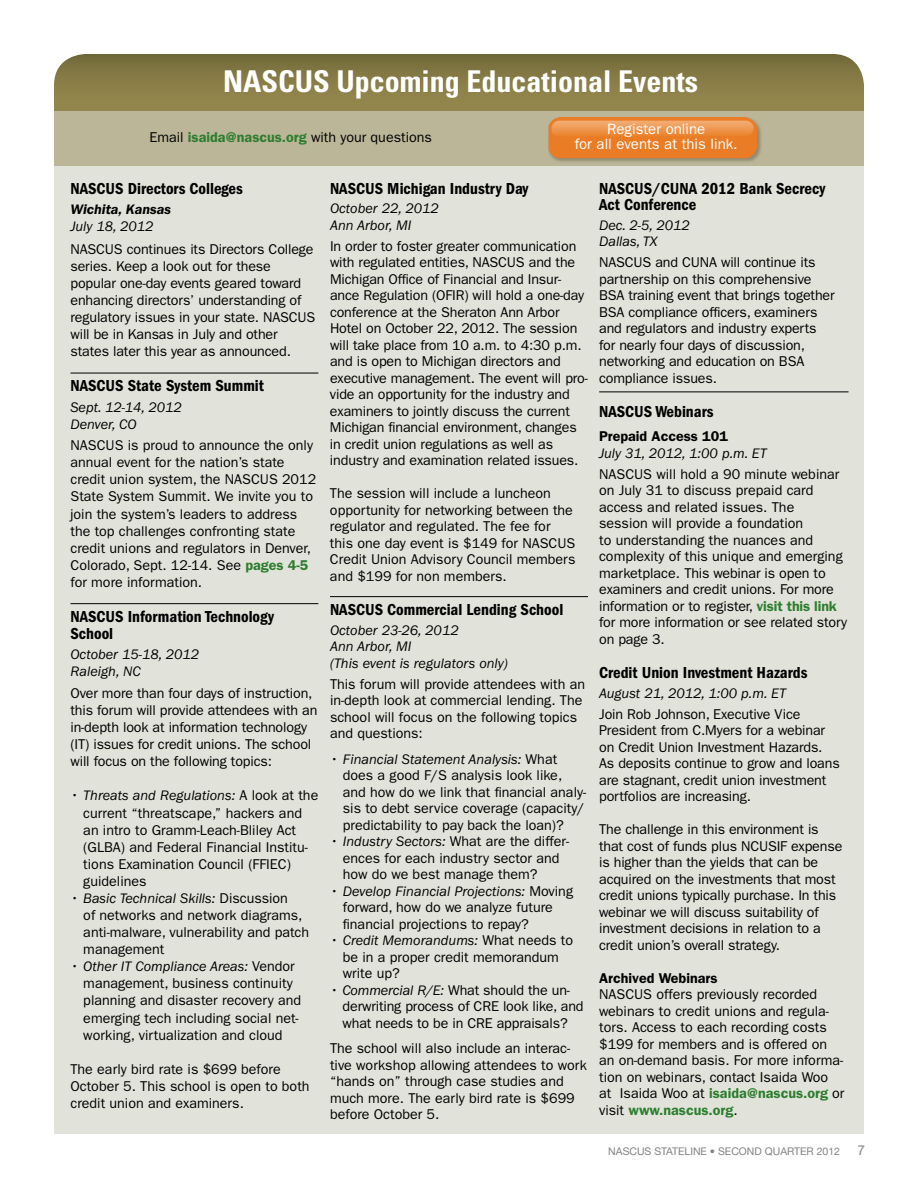
<style>
.page{position:relative;width:918px;height:1188px;background:#fff}
.page>*{position:absolute;margin:0;border:0;box-sizing:border-box;transform-origin:0 0}
.t1{font:700 condensed 30px "Univers";color:#fff}
.t2{font:600 condensed 16.5px/17.1px "Franklin Gothic";color:#000}
.t3{font:15px/15px "Franklin Gothic";color:#fff;text-align:center}
.t4{font:14.25px/16.5px "Franklin Gothic";color:#000}
.t5{font:italic 14.25px/16.5px "Franklin Gothic";color:#000}
.t6{font:600 14.25px "Franklin Gothic";color:#000}
.t7{font:italic 600 14.25px "Franklin Gothic";color:#000}
.t8{font:13.5px "Helvetica Neue";color:#808285}
.t9{font:10.5px "Helvetica Neue";color:#808285}
.s1{font-weight:600;color:#2d7d2f}
.s2{font-style:italic}
</style>
<div class="page">
<div style="left:54px;top:93px;width:810px;height:1041px;background:#e1e3da"></div>
<div style="left:54px;top:101px;width:810px;height:65px;background:#bbb698"></div>
<hr style="left:70px;top:373px;width:248px;height:1px;background:#000">
<hr style="left:70px;top:603px;width:248px;height:1px;background:#000">
<svg style="left:54px;top:54px;width:810px;height:57px;background:#877c47"></svg>
<div style="left:548px;top:116px;width:215px;height:47px;background:#000;opacity:.24"></div>
<svg style="left:548px;top:117px;width:209px;height:41px;background:#e98736"></svg>
<hr style="left:330px;top:596px;width:258px;height:1px;background:#000">
<hr style="left:599px;top:392px;width:250px;height:1px;background:#000">
<h1 class="t1" style="left:223px;top:63px;width:477px">NASCUS Upcoming Educational Events</h1>
<p class="t3" style="left:575px;top:122px;width:165px">Register online<br>for all events at this link.</p>
<p class="t4" style="left:149px;top:129px;width:284px">Email <span class="s1">isaida@nascus.org</span> with your questions</p>
<p class="t2" style="left:330px;top:180px;width:200px">NASCUS Michigan Industry Day</p>
<p class="t5" style="left:330px;top:200px;width:110px">October 22, 2012<br>Ann Arbor, MI</p>
<p class="t4" style="left:330px;top:238px;width:259px">In order to foster greater communication with regulated entities, NASCUS and the Michigan Office of Financial and Insur&shy;ance Regulation (OFIR) will hold a one-day conference at the Sheraton Ann Arbor Hotel on October 22, 2012. The session will take place from 10 a.m. to 4:30 p.m. and is open to Michigan directors and executive management. The event will pro&shy;vide an opportunity for the industry and examiners to jointly discuss the current Michigan financial environment, changes in credit union regulations as well as industry and examination related issues.</p>
<p class="t4" style="left:330px;top:485px;width:247px">The session will include a luncheon opportunity for networking between the regulator and regulated. The fee for this one day event is $149 for NASCUS Credit Union Advisory Council members and $199 for non members.</p>
<p class="t2" style="left:330px;top:601px;width:235px">NASCUS Commercial Lending School</p>
<p class="t5" style="left:330px;top:622px;width:179px">October 23-26, 2012<br>Ann Arbor, MI<br>(This event is regulators only)</p>
<p class="t4" style="left:330px;top:676px;width:257px">This forum will provide attendees with an in-depth look at commercial lending. The school will focus on the following topics and questions:</p>
<p class="t4" style="left:343px;top:751px;width:245px;text-indent:-13px">• <span class="s2">Financial Statement Analysis:</span> What does a good F/S analysis look like, and how do we link that financial analy&shy;sis to debt service coverage (capacity/ predictability to pay back the loan)?</p>
<p class="t4" style="left:343px;top:833px;width:228px;text-indent:-13px">• <span class="s2">Industry Sectors:</span> What are the differ&shy;ences for each industry sector and how do we best manage them?</p>
<p class="t4" style="left:343px;top:883px;width:232px;text-indent:-13px">• <span class="s2">Develop Financial Projections:</span> Moving forward, how do we analyze future financial projections to repay?</p>
<p class="t4" style="left:343px;top:932px;width:232px;text-indent:-13px">• <span class="s2">Credit Memorandums:</span> What needs to be in a proper credit memorandum write up?</p>
<p class="t4" style="left:343px;top:982px;width:243px;text-indent:-13px">• <span class="s2">Commercial R/E:</span> What should the un&shy;derwriting process of CRE look like, and what needs to be in CRE appraisals?</p>
<p class="t4" style="left:330px;top:1040px;width:258px">The school will also include an interac&shy;tive workshop allowing attendees to work “hands on” through case studies and much more. The early bird rate is $699 before October 5.</p>
<p class="t2" style="left:70px;top:180px;width:174px">NASCUS Directors Colleges</p>
<p class="t7" style="left:70px;top:201px;width:102px">Wichita, Kansas</p>
<p class="t5" style="left:70px;top:218px;width:85px">July 18, 2012</p>
<p class="t4" style="left:70px;top:240px;width:246px;line-height:17.1px">NASCUS continues its Directors College series. Keep a look out for these popular one-day events geared toward enhancing directors’ understanding of regulatory issues in your state. NASCUS will be in Kansas in July and other states later this year as announced.</p>
<p class="t2" style="left:70px;top:377px;width:195px">NASCUS State System Summit</p>
<p class="t5" style="left:70px;top:398px;width:113px;line-height:17.1px">Sept. 12-14, 2012<br>Denver, CO</p>
<p class="t4" style="left:70px;top:437px;width:247px;line-height:17.1px">NASCUS is proud to announce the only annual event for the nation’s state credit union system, the NASCUS 2012<br>State System Summit. We invite you to join the system’s leaders to address the top challenges confronting state credit unions and regulators in Denver, Colorado, Sept. 12-14. See <span class="s1">pages 4-5 </span>for more information.</p>
<p class="t2" style="left:70px;top:608px;width:205px">NASCUS Information Technology<br>School</p>
<p class="t5" style="left:70px;top:646px;width:130px;line-height:17.1px">October 15-18, 2012<br>Raleigh, NC</p>
<p class="t4" style="left:70px;top:685px;width:248px;line-height:17.1px">Over more than four days of instruction, this forum will provide attendees with an in-depth look at information technology (IT) issues for credit unions. The school will focus on the following topics:</p>
<p class="t4" style="left:83px;top:787px;width:237px;line-height:17.1px;text-indent:-13px">• <span class="s2">Threats and Regulations:</span> A look at the current “threatscape,” hackers and an intro to Gramm-Leach-Bliley Act (GLBA) and Federal Financial Institu&shy;tions Examination Council (FFIEC) guidelines</p>
<p class="t4" style="left:83px;top:890px;width:227px;line-height:17.1px;text-indent:-13px">• <span class="s2">Basic Technical Skills:</span> Discussion<br>of networks and network diagrams, anti-malware, vulnerability and patch management</p>
<p class="t4" style="left:83px;top:958px;width:219px;line-height:17.1px;text-indent:-13px">• <span class="s2">Other IT Compliance Areas:</span> Vendor management, business continuity planning and disaster recovery and emerging tech including social net&shy;working, virtualization and cloud</p>
<p class="t4" style="left:70px;top:1061px;width:241px;line-height:17.1px">The early bird rate is $699 before<br>October 5. This school is open to both credit union and examiners.</p>
<p class="t2" style="left:599px;top:180px;width:228px;line-height:16.5px">NASCUS/CUNA 2012 Bank Secrecy<br>Act Conference</p>
<p class="t5" style="left:599px;top:217px;width:92px">Dec. 2-5, 2012<br>Dallas, TX</p>
<p class="t4" style="left:599px;top:254px;width:237px">NASCUS and CUNA will continue its partnership on this comprehensive BSA training event that brings together BSA compliance officers, examiners and regulators and industry experts for nearly four days of discussion, networking and education on BSA compliance issues.</p>
<p class="t2" style="left:599px;top:403px;width:116px">NASCUS Webinars</p>
<p class="t6" style="left:599px;top:428px;width:130px">Prepaid Access 101</p>
<p class="t5" style="left:599px;top:445px;width:169px">July 31, 2012, 1:00 p.m. ET</p>
<p class="t4" style="left:599px;top:466px;width:250px">NASCUS will hold a 90 minute webinar on July 31 to discuss prepaid card access and related issues. The<br>session will provide a foundation<br>to understanding the nuances and complexity of this unique and emerging marketplace. This webinar is open to examiners and credit unions. For more information or to register, <span class="s1">visit this link </span>for more information or see related story on page 3.</p>
<p class="t2" style="left:599px;top:664px;width:210px">Credit Union Investment Hazards</p>
<p class="t5" style="left:599px;top:685px;width:188px">August 21, 2012, 1:00 p.m. ET</p>
<p class="t4" style="left:599px;top:706px;width:242px">Join Rob Johnson, Executive Vice President from C.Myers for a webinar on Credit Union Investment Hazards.<br>As deposits continue to grow and loans are stagnant, credit union investment portfolios are increasing.</p>
<p class="t4" style="left:599px;top:821px;width:245px">The challenge in this environment is that cost of funds plus NCUSIF expense is higher than the yields that can be acquired on the investments that most credit unions typically purchase. In this webinar we will discuss suitability of investment decisions in relation to a credit union’s overall strategy.</p>
<p class="t6" style="left:599px;top:969px;width:120px">Archived Webinars</p>
<p class="t4" style="left:599px;top:986px;width:247px">NASCUS offers previously recorded webinars to credit unions and regula&shy;tors. Access to each recording costs $199 for members and is offered on an on-demand basis. For more informa&shy;tion on webinars, contact Isaida Woo<br>at Isaida Woo at <span class="s1">isaida@nascus.org</span> or visit <span class="s1">www.nascus.org</span>.</p>
<p class="t9" style="left:608px;top:1145px;width:233px">NASCUS STATELINE • SECOND QUARTER 2012</p>
<p class="t8" style="left:858px;top:1143px;width:9px">7</p>
</div>
